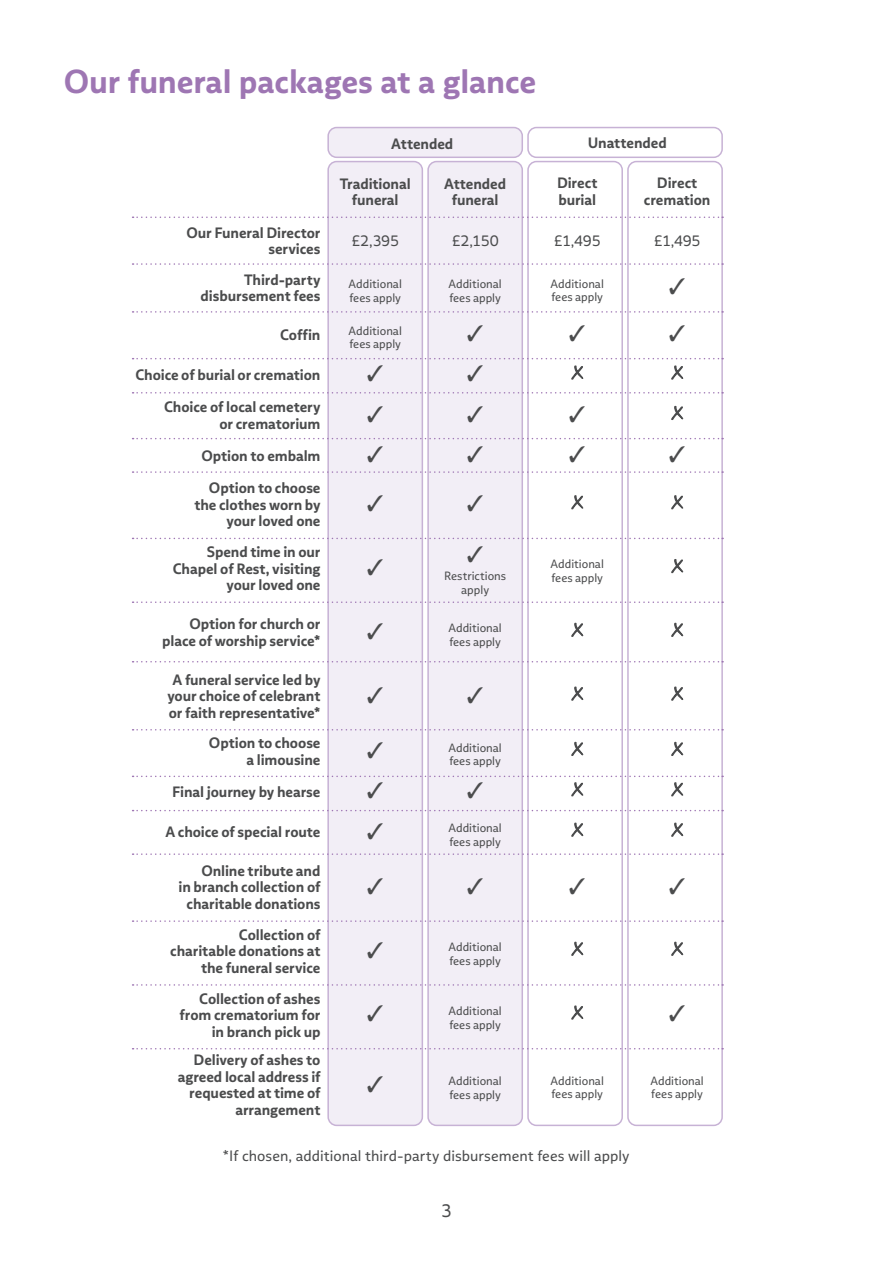
<style>
.page{position:relative;width:893px;height:1263px;background:#fff}
.page>*{position:absolute;margin:0;border:0;box-sizing:border-box;transform-origin:0 0}
.t1{font:700 33px "Multiple Sans Alt II";letter-spacing:-.005em;color:#9e76b3}
.t2{font:18px "Multiple Sans Alt II";color:#4b4c4d}
.t3{font:700 15px/16.5px "Multiple Sans Alt II";letter-spacing:-.005em;color:#4b4c4d;text-align:right}
.t4{font:15px "Multiple Sans Alt II";letter-spacing:.005em;color:#4b4c4d}
.t5{font:12px/13.5px "Multiple Sans Alt II";color:#4b4c4d}
</style>
<div class="page">
<div style="left:627px;top:161px;width:96px;height:965px;border:2px solid #c7b2d5;border-radius:9px"></div>
<div style="left:527px;top:161px;width:96px;height:965px;border:2px solid #c7b2d5;border-radius:9px"></div>
<div style="left:527px;top:127px;width:196px;height:31px;border:2px solid #c7b2d5;border-radius:9px"></div>
<div style="left:328px;top:128px;width:194px;height:29px;background:#f2eef6;border-radius:9px"></div>
<div style="left:327px;top:127px;width:196px;height:31px;border:2px solid #c7b2d5;border-radius:9px"></div>
<div style="left:328px;top:162px;width:94px;height:963px;background:#f2eef6;border-radius:9px"></div>
<div style="left:327px;top:161px;width:96px;height:965px;border:2px solid #c7b2d5;border-radius:9px"></div>
<div style="left:428px;top:162px;width:94px;height:963px;background:#f2eef6;border-radius:9px"></div>
<div style="left:427px;top:161px;width:96px;height:965px;border:2px solid #c7b2d5;border-radius:9px"></div>
<svg style="left:133px;top:263px;width:590px;height:2px"></svg>
<svg style="left:133px;top:216px;width:590px;height:2px"></svg>
<svg style="left:133px;top:311px;width:590px;height:2px"></svg>
<svg style="left:133px;top:358px;width:590px;height:1px"></svg>
<svg style="left:133px;top:392px;width:590px;height:1px"></svg>
<svg style="left:133px;top:471px;width:590px;height:2px"></svg>
<svg style="left:133px;top:538px;width:590px;height:1px"></svg>
<svg style="left:133px;top:601px;width:590px;height:2px"></svg>
<svg style="left:133px;top:661px;width:590px;height:1px"></svg>
<svg style="left:133px;top:729px;width:590px;height:1px"></svg>
<svg style="left:133px;top:810px;width:590px;height:1px"></svg>
<svg style="left:133px;top:853px;width:590px;height:2px"></svg>
<svg style="left:133px;top:920px;width:590px;height:2px"></svg>
<svg style="left:133px;top:984px;width:590px;height:2px"></svg>
<svg style="left:133px;top:1048px;width:590px;height:1px"></svg>
<svg style="left:571px;top:365px;width:13px;height:15px"></svg>
<svg style="left:671px;top:365px;width:13px;height:15px"></svg>
<svg style="left:571px;top:495px;width:13px;height:15px"></svg>
<svg style="left:671px;top:495px;width:13px;height:15px"></svg>
<svg style="left:671px;top:559px;width:13px;height:15px"></svg>
<svg style="left:571px;top:622px;width:13px;height:15px"></svg>
<svg style="left:671px;top:622px;width:13px;height:15px"></svg>
<svg style="left:571px;top:686px;width:13px;height:15px"></svg>
<svg style="left:671px;top:686px;width:13px;height:15px"></svg>
<svg style="left:571px;top:741px;width:13px;height:15px"></svg>
<svg style="left:671px;top:741px;width:13px;height:15px"></svg>
<svg style="left:571px;top:822px;width:13px;height:15px"></svg>
<svg style="left:671px;top:822px;width:13px;height:15px"></svg>
<svg style="left:571px;top:941px;width:13px;height:15px"></svg>
<svg style="left:671px;top:941px;width:13px;height:15px"></svg>
<svg style="left:571px;top:1005px;width:13px;height:15px"></svg>
<svg style="left:133px;top:405px;width:590px;height:57px"></svg>
<svg style="left:133px;top:776px;width:590px;height:22px"></svg>
<h1 class="t1" style="left:64px;top:60px;width:474px">Our funeral packages at a glance</h1>
<p class="t3" style="left:186px;top:224px;width:136px">Our Funeral Director services</p>
<p class="t3" style="left:201px;top:271px;width:121px">Third-party disbursement fees</p>
<p class="t3" style="left:280px;top:326px;width:42px">Coffin</p>
<p class="t3" style="left:136px;top:359px;width:186px;line-height:32.1px">Choice of burial or cremation<br>Choice of local cemetery</p>
<p class="t3" style="left:201px;top:407px;width:121px;line-height:32.2px">or crematorium<br>Option to embalm<br>Option to choose</p>
<p class="t3" style="left:194px;top:496px;width:128px">the clothes worn by your loved one</p>
<p class="t3" style="left:173px;top:544px;width:149px">Spend time in our<br>Chapel of Rest, visiting your loved one</p>
<p class="t3" style="left:162px;top:616px;width:160px">Option for church or place of worship service*</p>
<p class="t3" style="left:167px;top:671px;width:155px;text-align:center">A funeral service led by your choice of celebrant or faith representative*</p>
<p class="t3" style="left:209px;top:735px;width:113px">Option to choose a limousine</p>
<p class="t3" style="left:172px;top:783px;width:150px">Final journey by hearse</p>
<p class="t3" style="left:165px;top:824px;width:157px">A choice of special route</p>
<p class="t3" style="left:179px;top:862px;width:143px">Online tribute and<br>in branch collection of charitable donations</p>
<p class="t3" style="left:170px;top:926px;width:152px">Collection of charitable donations at the funeral service</p>
<p class="t3" style="left:180px;top:990px;width:142px">Collection of ashes from crematorium for in branch pick up</p>
<p class="t3" style="left:178px;top:1052px;width:144px">Delivery of ashes to agreed local address if requested at time of arrangement</p>
<p class="t3" style="left:391px;top:135px;width:64px">Attended</p>
<p class="t3" style="left:340px;top:175px;width:72px;text-align:center">Traditional funeral</p>
<p class="t3" style="left:444px;top:175px;width:64px;text-align:center">Attended funeral</p>
<p class="t4" style="left:351px;top:232px;width:49px">£2,395</p>
<p class="t4" style="left:452px;top:232px;width:49px">£2,150</p>
<p class="t5" style="left:349px;top:277px;width:55px">Additional fees apply</p>
<p class="t5" style="left:448px;top:277px;width:55px">Additional fees apply</p>
<p class="t5" style="left:349px;top:324px;width:55px">Additional fees apply</p>
<p class="t5" style="left:444px;top:569px;width:64px;text-align:center">Restrictions apply</p>
<p class="t5" style="left:448px;top:621px;width:55px">Additional fees apply</p>
<p class="t5" style="left:448px;top:740px;width:55px">Additional fees apply</p>
<p class="t5" style="left:448px;top:821px;width:55px">Additional fees apply</p>
<p class="t5" style="left:448px;top:940px;width:55px">Additional fees apply</p>
<p class="t5" style="left:448px;top:1004px;width:55px">Additional fees apply</p>
<p class="t5" style="left:448px;top:1074px;width:55px">Additional fees apply</p>
<p class="t3" style="left:588px;top:135px;width:81px">Unattended</p>
<p class="t3" style="left:557px;top:175px;width:42px;text-align:left">Direct burial</p>
<p class="t3" style="left:644px;top:175px;width:68px;text-align:center">Direct cremation</p>
<p class="t4" style="left:554px;top:232px;width:49px">£1,495</p>
<p class="t4" style="left:654px;top:232px;width:49px">£1,495</p>
<p class="t5" style="left:551px;top:277px;width:55px">Additional fees apply</p>
<p class="t5" style="left:551px;top:557px;width:55px">Additional fees apply</p>
<p class="t5" style="left:551px;top:1074px;width:55px">Additional fees apply</p>
<p class="t5" style="left:650px;top:1074px;width:55px">Additional fees apply</p>
<p class="t4" style="left:223px;top:1147px;width:408px">*If chosen, additional third-party disbursement fees will apply</p>
<p class="t2" style="left:441px;top:1200px;width:12px">3</p>
</div>
